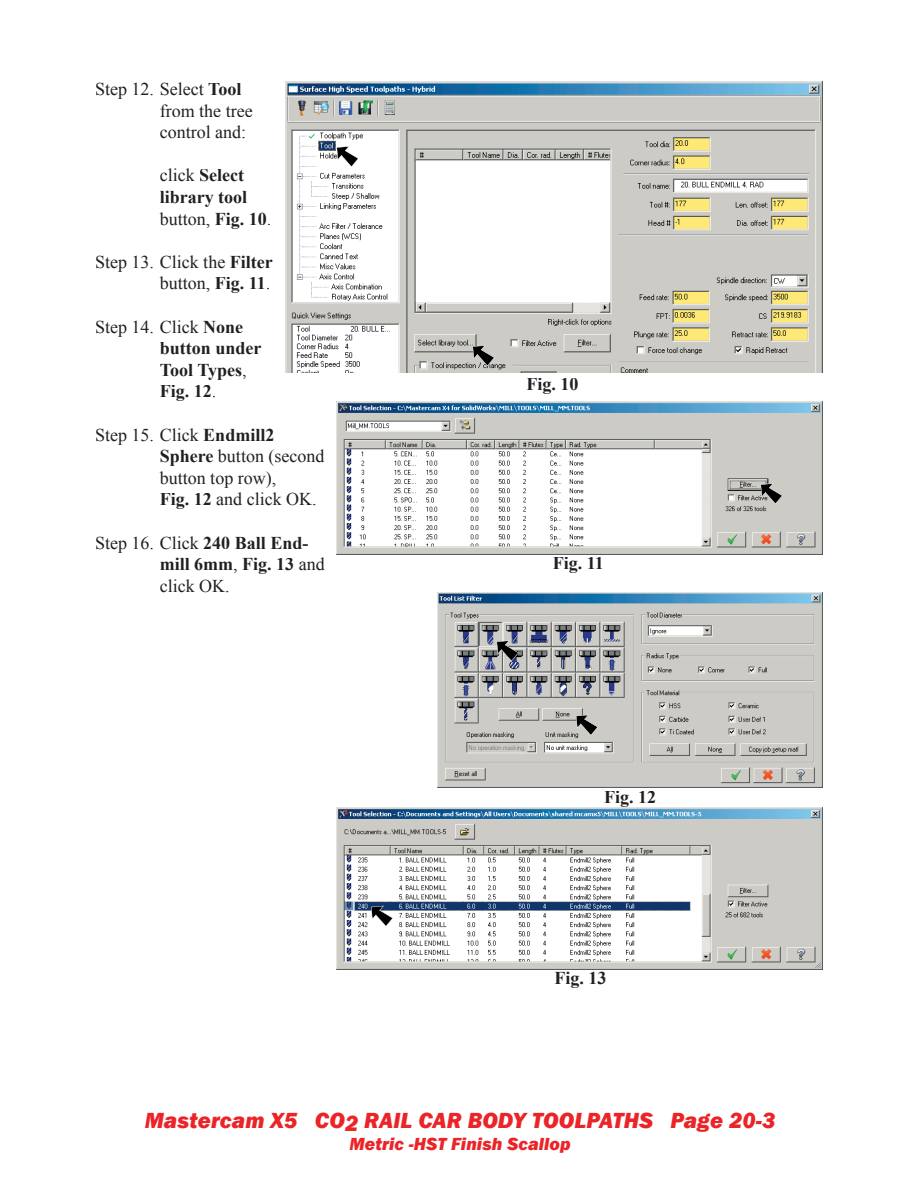
<style>
.page{position:relative;width:918px;height:1188px;background:#fff}
.page>*{position:absolute;margin:0;border:0;box-sizing:border-box;transform-origin:0 0}
.t1{font:italic 800 22.5px "Franklin Gothic";letter-spacing:.005em;color:#eb2428}
.t2{font:18px/21.6px "Times New Roman";color:#231f20}
.t3{font:700 18px/21.6px "Times New Roman";color:#231f20}
.t4{font:italic 800 18px "Franklin Gothic";letter-spacing:.005em;color:#eb2428}
.s1{font-weight:700}
.s2{font-weight:400}
</style>
<div class="page">
<img style="left:336px;top:401px;width:486px;height:153px">
<svg style="left:760px;top:483px;width:23px;height:21px"></svg>
<img style="left:437px;top:593px;width:386px;height:195px">
<svg style="left:576px;top:715px;width:22px;height:21px"></svg>
<svg style="left:497px;top:640px;width:22px;height:21px"></svg>
<img style="left:337px;top:808px;width:486px;height:162px">
<svg style="left:371px;top:906px;width:22px;height:21px"></svg>
<img style="left:286px;top:81px;width:537px;height:292px">
<svg style="left:472px;top:345px;width:23px;height:21px"></svg>
<svg style="left:336px;top:146px;width:23px;height:21px"></svg>
<p class="t2" style="left:160px;top:78px;width:94px;text-indent:-65px">Step 12. Select <span class="s1">Tool </span>from the tree control and:</p>
<p class="t3" style="left:160px;top:164px;width:113px"><span class="s2">click</span> Select library tool <span class="s2">button,</span> Fig. 10<span class="s2">.</span></p>
<p class="t2" style="left:95px;top:251px;width:179px;text-align:right">Step 13. Click the <span class="s1">Filter </span>button, <span class="s1">Fig. 11</span>.</p>
<p class="t3" style="left:160px;top:315px;width:103px;text-indent:-65px"><span class="s2">Step 14. Click</span> None button under<br>Tool Types<span class="s2">,<br></span>Fig. 12<span class="s2">.</span></p>
<p class="t2" style="left:160px;top:423px;width:166px;text-indent:-65px">Step 15. Click <span class="s1">Endmill2<br>Sphere</span> button (second button top row),<br><span class="s1">Fig. 12</span> and click OK.</p>
<p class="t2" style="left:160px;top:531px;width:166px;text-indent:-65px">Step 16. Click <span class="s1">240 Ball End&shy;mill 6mm</span>, <span class="s1">Fig. 13</span> and click OK.</p>
<p class="t3" style="left:527px;top:373px;width:54px">Fig. 10</p>
<p class="t3" style="left:553px;top:552px;width:52px">Fig. 11</p>
<p class="t3" style="left:604px;top:786px;width:54px">Fig. 12</p>
<p class="t3" style="left:554px;top:967px;width:54px">Fig. 13</p>
<p class="t1" style="left:145px;top:1106px;width:632px">Mastercam X5 CO2 RAIL CAR BODY TOOLPATHS Page 20-3</p>
<p class="t4" style="left:349px;top:1132px;width:223px">Metric -HST Finish Scallop</p>
</div>
